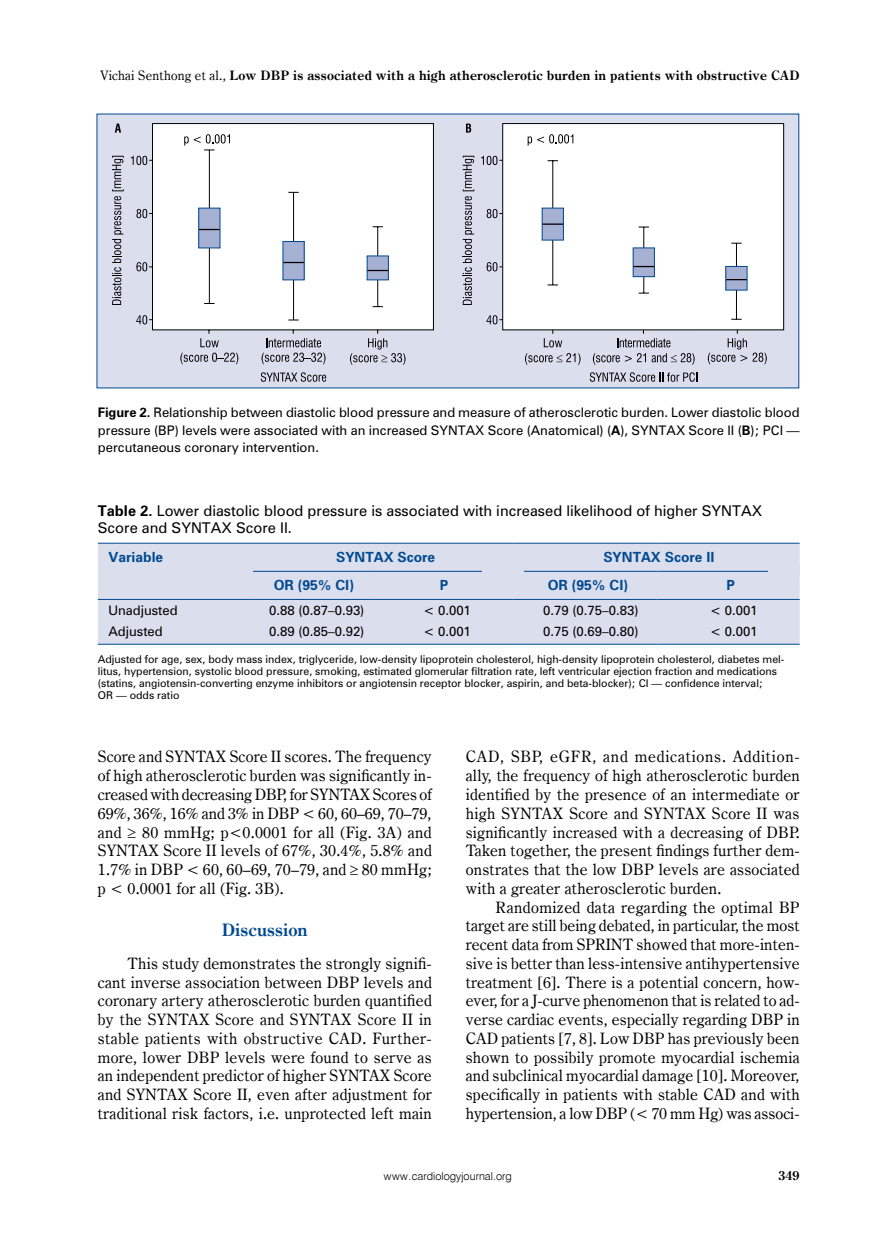
<style>
.page{position:relative;width:872px;height:1234px;background:#fff}
.page>*{position:absolute;margin:0;border:0;box-sizing:border-box;transform-origin:0 0}
._05_-_Śródtytuł_-_1{font:700 17.25px "Century Oldst EU";color:#004990}
._08_-_Tekst{font:15.75px/18.8px "Century Oldst EU";letter-spacing:.015em;color:#000;text-align:justify}
._12_-_Tabela_numer{font:13.5px/16.5px "Zurich PL";color:#000}
.t1{font:700 13.05px "Century Oldst EU";letter-spacing:.015em;color:#000}
._13_-_Tabela_-_nagłó{font:700 12.75px "Zurich PL";color:#004990}
.t2{font:700 12.75px "Century Oldst EU";color:#000}
._15_-_Rycina_-_podpi{font:12px/17.2px "Zurich PL";color:#000;text-align:justify}
._14_-_Tabela_-_tekst{font:12px "Zurich PL";color:#000}
._14_-_Tabela_-_end{font:12px "Zurich PL";color:#000}
.t3{font:10.95px "Swis 721 Lt EU";color:#000}
._14_-_Tabela_przypis{font:9.75px/11.9px "Zurich PL";color:#000}
.s1{font-weight:400}
.s2{font-weight:700}
</style>
<div class="page">
<div style="left:97px;top:114px;width:701px;height:274px;background:#dbdeed"></div>
<div style="left:149px;top:123px;width:285px;height:211px;background:#fff"></div>
<div style="left:503px;top:123px;width:280px;height:207px;background:#fff"></div>
<div style="left:502px;top:123px;width:282px;height:207px;border:1px solid #000"></div>
<svg style="left:136px;top:315px;width:11px;height:9px"></svg>
<svg style="left:486px;top:315px;width:17px;height:9px"></svg>
<svg style="left:180px;top:338px;width:58px;height:26px"></svg>
<svg style="left:544px;top:330px;width:18px;height:17px"></svg>
<svg style="left:525px;top:353px;width:55px;height:12px"></svg>
<svg style="left:261px;top:338px;width:64px;height:26px"></svg>
<svg style="left:617px;top:330px;width:53px;height:17px"></svg>
<svg style="left:593px;top:353px;width:101px;height:12px"></svg>
<svg style="left:261px;top:372px;width:65px;height:10px"></svg>
<svg style="left:590px;top:372px;width:107px;height:10px"></svg>
<svg style="left:350px;top:338px;width:55px;height:27px"></svg>
<svg style="left:708px;top:330px;width:59px;height:34px"></svg>
<svg style="left:136px;top:262px;width:11px;height:9px"></svg>
<svg style="left:486px;top:262px;width:17px;height:9px"></svg>
<svg style="left:136px;top:209px;width:11px;height:9px"></svg>
<svg style="left:486px;top:209px;width:17px;height:9px"></svg>
<svg style="left:131px;top:156px;width:16px;height:9px"></svg>
<svg style="left:481px;top:156px;width:21px;height:9px"></svg>
<svg style="left:527px;top:134px;width:46px;height:11px"></svg>
<svg style="left:115px;top:123px;width:6px;height:10px"></svg>
<svg style="left:466px;top:123px;width:5px;height:10px"></svg>
<svg style="left:112px;top:156px;width:12px;height:149px"></svg>
<svg style="left:463px;top:156px;width:11px;height:149px"></svg>
<hr style="left:209px;top:150px;width:1px;height:153px;background:#000">
<svg style="left:184px;top:134px;width:46px;height:16px"></svg>
<hr style="left:552px;top:161px;width:1px;height:124px;background:#000">
<hr style="left:293px;top:192px;width:1px;height:128px;background:#000">
<hr style="left:643px;top:227px;width:1px;height:66px;background:#000">
<hr style="left:377px;top:227px;width:1px;height:79px;background:#000">
<hr style="left:736px;top:243px;width:1px;height:76px;background:#000">
<div style="left:367px;top:256px;width:21px;height:24px;background:#a6b0d3"></div>
<div style="left:367px;top:255px;width:22px;height:25px;border:1px solid #004990"></div>
<div style="left:726px;top:266px;width:21px;height:24px;background:#a6b0d3"></div>
<div style="left:725px;top:266px;width:22px;height:24px;border:1px solid #004990"></div>
<svg style="left:367px;top:270px;width:21px;height:1px"></svg>
<svg style="left:726px;top:279px;width:20px;height:1px"></svg>
<div style="left:283px;top:241px;width:21px;height:39px;background:#a6b0d3"></div>
<div style="left:633px;top:248px;width:21px;height:28px;background:#a6b0d3"></div>
<div style="left:632px;top:247px;width:23px;height:30px;border:1px solid #004990"></div>
<svg style="left:283px;top:262px;width:21px;height:1px"></svg>
<svg style="left:633px;top:266px;width:21px;height:1px"></svg>
<div style="left:199px;top:208px;width:21px;height:40px;background:#a6b0d3"></div>
<div style="left:198px;top:208px;width:22px;height:40px;border:1px solid #004990"></div>
<div style="left:542px;top:208px;width:21px;height:32px;background:#a6b0d3"></div>
<div style="left:542px;top:208px;width:22px;height:32px;border:1px solid #004990"></div>
<svg style="left:199px;top:229px;width:21px;height:1px"></svg>
<hr style="left:542px;top:223px;width:21px;height:2px;background:#000">
<div style="left:98px;top:543px;width:701px;height:100px;background:#dbdeed"></div>
<hr style="left:253px;top:542px;width:117px;height:1px;background:#004990">
<hr style="left:370px;top:542px;width:144px;height:1px;background:#004990">
<hr style="left:514px;top:542px;width:143px;height:1px;background:#004990">
<hr style="left:657px;top:542px;width:142px;height:1px;background:#004990">
<hr style="left:253px;top:571px;width:117px;height:1px;background:#004990">
<hr style="left:370px;top:571px;width:144px;height:1px;background:#004990">
<hr style="left:514px;top:571px;width:143px;height:1px;background:#004990">
<hr style="left:253px;top:599px;width:117px;height:1px;background:#004990">
<hr style="left:370px;top:599px;width:144px;height:1px;background:#004990">
<hr style="left:514px;top:599px;width:143px;height:1px;background:#004990">
<hr style="left:98px;top:542px;width:155px;height:1px;background:#004990">
<hr style="left:98px;top:599px;width:155px;height:1px;background:#004990">
<hr style="left:98px;top:643px;width:155px;height:1px;background:#004990">
<hr style="left:253px;top:643px;width:117px;height:1px;background:#004990">
<hr style="left:370px;top:643px;width:144px;height:1px;background:#004990">
<hr style="left:514px;top:643px;width:143px;height:1px;background:#004990">
<hr style="left:657px;top:643px;width:142px;height:1px;background:#004990">
<hr style="left:657px;top:571px;width:142px;height:1px;background:#004990">
<hr style="left:657px;top:599px;width:142px;height:1px;background:#004990">
<div style="left:482px;top:568px;width:42px;height:7px;background:#dbdeed"></div>
<div style="left:768px;top:564px;width:31px;height:13px;background:#dbdeed"></div>
<p class="t1" style="left:100px;top:68px;width:701px"><span class="s1">Vichai Senthong et al.,</span> Low DBP is associated with a high atherosclerotic burden in patients with obstructive CAD</p>
<p class="_15_-_Rycina_-_podpi" style="left:98px;top:404px;width:703px"><span class="s2">Figure 2.</span> Relationship between diastolic blood pressure and measure of atherosclerotic burden. Lower diastolic blood pressure (BP) levels were associated with an increased SYNTAX Score (Anatomical) (<span class="s2">A</span>), SYNTAX Score II (<span class="s2">B</span>); PCI — percutaneous coronary intervention.</p>
<p class="_12_-_Tabela_numer" style="left:98px;top:502px;width:666px"><span class="s2">Table 2.</span> Lower diastolic blood pressure is associated with increased likelihood of higher SYNTAX<br>Score and SYNTAX Score II.</p>
<p class="_13_-_Tabela_-_nagłó" style="left:108px;top:548px;width:56px">Variable</p>
<p class="_13_-_Tabela_-_nagłó" style="left:336px;top:548px;width:101px">SYNTAX Score</p>
<p class="_13_-_Tabela_-_nagłó" style="left:603px;top:548px;width:113px">SYNTAX Score II</p>
<p class="_13_-_Tabela_-_nagłó" style="left:274px;top:577px;width:82px">OR (95% CI)</p>
<p class="_13_-_Tabela_-_nagłó" style="left:440px;top:577px;width:10px">P</p>
<p class="_13_-_Tabela_-_nagłó" style="left:547px;top:577px;width:82px">OR (95% CI)</p>
<p class="_13_-_Tabela_-_nagłó" style="left:726px;top:577px;width:10px">P</p>
<p class="_14_-_Tabela_-_tekst" style="left:108px;top:602px;width:71px">Unadjusted</p>
<p class="_14_-_Tabela_-_tekst" style="left:269px;top:602px;width:97px">0.88 (0.87–0.93)</p>
<p class="_14_-_Tabela_-_tekst" style="left:423px;top:602px;width:49px">&lt; 0.001</p>
<p class="_14_-_Tabela_-_tekst" style="left:543px;top:602px;width:97px">0.79 (0.75–0.83)</p>
<p class="_14_-_Tabela_-_tekst" style="left:710px;top:602px;width:49px">&lt; 0.001</p>
<p class="_14_-_Tabela_-_end" style="left:108px;top:623px;width:56px">Adjusted</p>
<p class="_14_-_Tabela_-_end" style="left:269px;top:623px;width:97px">0.89 (0.85–0.92)</p>
<p class="_14_-_Tabela_-_end" style="left:423px;top:623px;width:49px">&lt; 0.001</p>
<p class="_14_-_Tabela_-_end" style="left:543px;top:623px;width:97px">0.75 (0.69–0.80)</p>
<p class="_14_-_Tabela_-_end" style="left:710px;top:623px;width:49px">&lt; 0.001</p>
<p class="_14_-_Tabela_przypis" style="left:98px;top:653px;width:688px">Adjusted for age, sex, body mass index, triglyceride, low-density lipoprotein cholesterol, high-density lipoprotein cholesterol, diabetes mel&shy;litus, hypertension, systolic blood pressure, smoking, estimated glomerular filtration rate, left ventricular ejection fraction and medications (statins, angiotensin-converting enzyme inhibitors or angiotensin receptor blocker, aspirin, and beta-blocker); CI — confidence interval;<br>OR — odds ratio</p>
<p class="_08_-_Tekst" style="left:98px;top:747px;width:335px">Score and SYNTAX Score II scores. The frequency of high atherosclerotic burden was significantly in&shy;creased with decreasing DBP, for SYNTAX Scores of 69%, 36%, 16% and 3% in DBP &lt; 60, 60–69, 70–79, and ≥ 80 mmHg; p&lt;0.0001 for all (Fig. 3A) and SYNTAX Score II levels of 67%, 30.4%, 5.8% and 1.7% in DBP &lt; 60, 60–69, 70–79, and ≥ 80 mmHg; p &lt; 0.0001 for all (Fig. 3B).</p>
<p class="_05_-_Śródtytuł_-_1" style="left:222px;top:918px;width:87px">Discussion</p>
<p class="_08_-_Tekst" style="left:98px;top:954px;width:336px;text-indent:30px">This study demonstrates the strongly signifi&shy;cant inverse association between DBP levels and coronary artery atherosclerotic burden quantified by the SYNTAX Score and SYNTAX Score II in stable patients with obstructive CAD. Further&shy;more, lower DBP levels were found to serve as an independent predictor of higher SYNTAX Score and SYNTAX Score II, even after adjustment for traditional risk factors, i.e. unprotected left main</p>
<p class="_08_-_Tekst" style="left:466px;top:747px;width:335px">CAD, SBP, eGFR, and medications. Addition&shy;ally, the frequency of high atherosclerotic burden identified by the presence of an intermediate or high SYNTAX Score and SYNTAX Score II was significantly increased with a decreasing of DBP.<br>Taken together, the present findings further dem&shy;onstrates that the low DBP levels are associated with a greater atherosclerotic burden.</p>
<p class="_08_-_Tekst" style="left:466px;top:897px;width:335px;text-indent:30px">Randomized data regarding the optimal BP target are still being debated, in particular, the most recent data from SPRINT showed that more-inten&shy;sive is better than less-intensive antihypertensive treatment [6]. There is a potential concern, how&shy;ever, for a J-curve phenomenon that is related to ad&shy;verse cardiac events, especially regarding DBP in CAD patients [7, 8]. Low DBP has previously been shown to possibily promote myocardial ischemia and subclinical myocardial damage [10]. Moreover, specifically in patients with stable CAD and with hypertension, a low DBP (&lt; 70 mm Hg) was associ-</p>
<p class="t3" style="left:384px;top:1169px;width:129px">www.cardiologyjournal.org</p>
<p class="t2" style="left:778px;top:1167px;width:23px">349</p>
</div>
